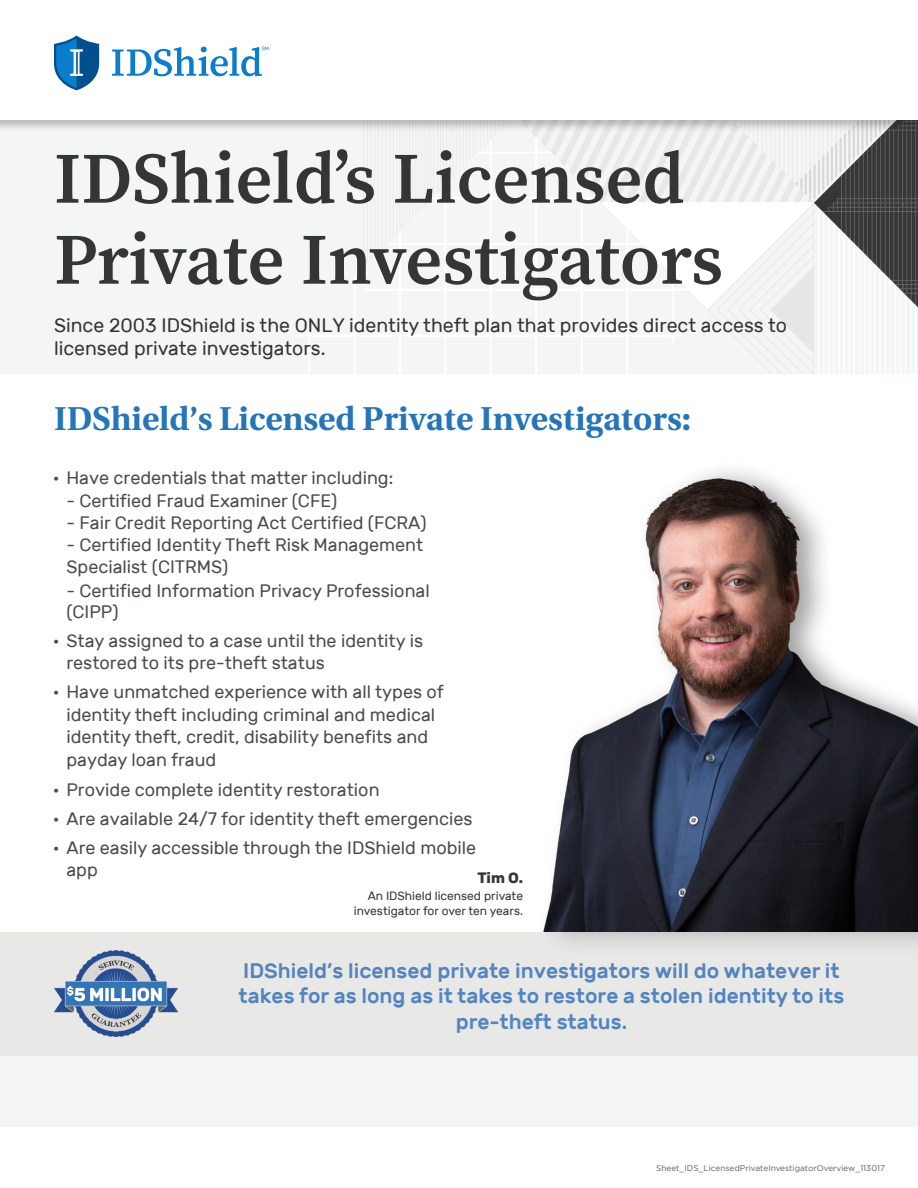
<style>
.page{position:relative;width:918px;height:1188px;background:#fff}
.page>*{position:absolute;margin:0;border:0;box-sizing:border-box;transform-origin:0 0}
.t1{font:600 72px/81px "Source Serif Pro";color:#353534}
.Bulleted_List{font:700 33px "Heuristica";color:#2675b8}
.Bulleted_List-2{font:500 21px/25.2px "Rubik";color:#5384c0;text-align:center}
.t2{font:19.5px/23.4px "Rubik";color:#353534}
.t3{font:18px/22.5px "Rubik";color:#4b4c4d}
.t4{font:700 15px "Rubik";color:#353534}
.t5{font:12px "Rubik";color:#353534}
.Bulleted_List-3{font:8.25px "Gotham";color:#605d5c}
</style>
<div class="page">
<img style="left:544px;top:470px;width:374px;height:462px">
<div style="left:0;top:932px;width:918px;height:124px;background:#e8e8e7"></div>
<div style="left:0;top:1056px;width:918px;height:71px;background:#f3f4f4"></div>
<img style="left:0;top:132px;width:918px;height:242px">
<img style="left:54px;top:951px;width:124px;height:86px">
<div style="left:0;top:0;width:918px;height:132px;background:#231f20;opacity:.29"></div>
<div style="left:0;top:0;width:918px;height:120px;background:#fff"></div>
<svg style="left:54px;top:36px;width:45px;height:54px"></svg>
<svg style="left:112px;top:47px;width:156px;height:29px"></svg>
<p class="t1" style="left:54px;top:138px;width:671px">IDShield’s Licensed<br>Private Investigators</p>
<p class="t2" style="left:54px;top:314px;width:735px">Since 2003 IDShield is the ONLY identity theft plan that provides direct access to licensed private investigators.</p>
<p class="Bulleted_List" style="left:54px;top:392px;width:638px">IDShield’s Licensed Private Investigators:</p>
<p class="t3" style="left:53px;top:467px;width:342px">• Have credentials that matter including:</p>
<p class="t3" style="left:66px;top:490px;width:272px">- Certified Fraud Examiner (CFE)</p>
<p class="t3" style="left:66px;top:512px;width:362px">- Fair Credit Reporting Act Certified (FCRA)</p>
<p class="t3" style="left:66px;top:534px;width:358px">- Certified Identity Theft Risk Management<br>Specialist (CITRMS)</p>
<p class="t3" style="left:66px;top:580px;width:365px;line-height:21.6px">- Certified Information Privacy Professional (CIPP)</p>
<p class="t3" style="left:66px;top:630px;width:358px;line-height:22px;text-indent:-14px">• Stay assigned to a case until the identity is restored to its pre-theft status</p>
<p class="t3" style="left:66px;top:681px;width:379px;text-indent:-14px">• Have unmatched experience with all types of identity theft including criminal and medical identity theft, credit, disability benefits and payday loan fraud</p>
<p class="t3" style="left:53px;top:779px;width:328px">• Provide complete identity restoration</p>
<p class="t3" style="left:53px;top:808px;width:421px">• Are available 24/7 for identity theft emergencies</p>
<p class="t3" style="left:66px;top:837px;width:411px;text-indent:-14px">• Are easily accessible through the IDShield mobile app</p>
<p class="t4" style="left:478px;top:869px;width:47px">Tim O.</p>
<p class="t5" style="left:368px;top:890px;width:157px">An IDShield licensed private</p>
<p class="t5" style="left:354px;top:904px;width:171px">investigator for over ten years.</p>
<p class="Bulleted_List-2" style="left:239px;top:959px;width:607px">IDShield’s licensed private investigators will do whatever it takes for as long as it takes to restore a stolen identity to its pre-theft status.</p>
<p class="Bulleted_List-3" style="left:656px;top:1163px;width:230px">Sheet_IDS_LicensedPrivateInvestigatorOverview_113017</p>
</div>
